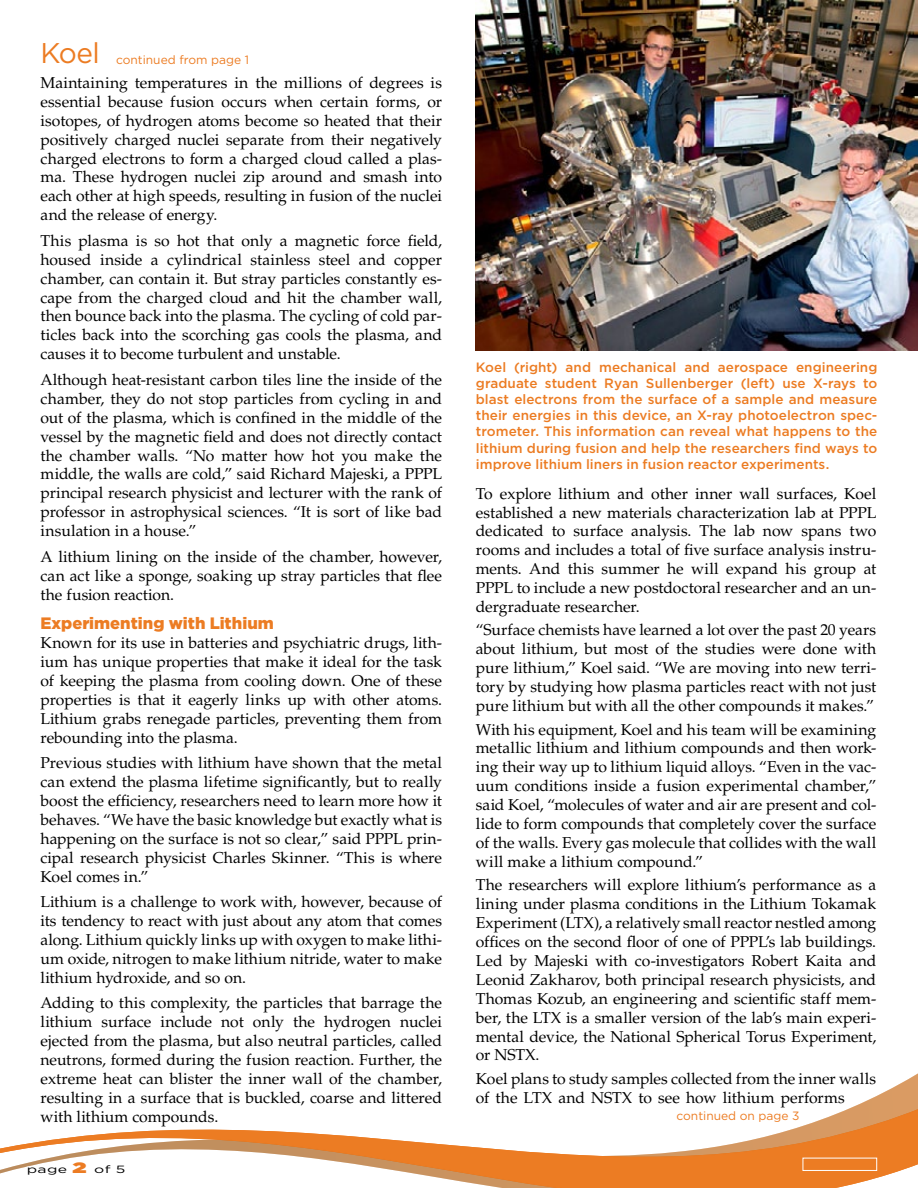
<style>
.page{position:relative;width:918px;height:1188px;background:#fff}
.page>*{position:absolute;margin:0;border:0;box-sizing:border-box;transform-origin:0 0}
.t1{font:28.5px "Gotham";color:#ec7c23}
.t2{font:900 16.5px "Gotham";color:#ec7c23}
.t3{font:15.75px/18.9px "Palatino LT Std";color:#000;text-align:justify}
.t4{font:500 13.5px/16.2px "Gotham";color:#ec7c23;text-align:justify}
.t5{font:12px "Gotham";color:#ec7c23}
.t6{font:10.5px "Gotham";letter-spacing:.02em;color:#000;scale:1.5 1}
.s1{font-weight:900;font-size:15px;color:#ec7c23}
</style>
<div class="page">
<svg style="left:0;top:1078px;width:918px;height:110px"></svg>
<img style="left:476px;top:0;width:442px;height:351px">
<div style="left:803px;top:1158px;width:74px;height:13px;border:1px solid #fff"></div>
<h1 class="t1" style="left:40px;top:35px;width:61px">Koel</h1>
<p class="t3" style="left:40px;top:73px;width:403px">Maintaining temperatures in the millions of degrees is essential because fusion occurs when certain forms, or isotopes, of hydrogen atoms become so heated that their positively charged nuclei separate from their negatively charged electrons to form a charged cloud called a plas&shy;ma. These hydrogen nuclei zip around and smash into each other at high speeds, resulting in fusion of the nuclei and the release of energy.</p>
<p class="t3" style="left:40px;top:231px;width:403px">This plasma is so hot that only a magnetic force field, housed inside a cylindrical stainless steel and copper chamber, can contain it. But stray particles constantly es&shy;cape from the charged cloud and hit the chamber wall, then bounce back into the plasma. The cycling of cold par&shy;ticles back into the scorching gas cools the plasma, and causes it to become turbulent and unstable.</p>
<p class="t3" style="left:40px;top:370px;width:403px">Although heat-resistant carbon tiles line the inside of the chamber, they do not stop particles from cycling in and out of the plasma, which is confined in the middle of the vessel by the magnetic field and does not directly contact the chamber walls. “No matter how hot you make the middle, the walls are cold,” said Richard Majeski, a PPPL principal research physicist and lecturer with the rank of professor in astrophysical sciences. “It is sort of like bad insulation in a house.”</p>
<p class="t3" style="left:40px;top:547px;width:403px">A lithium lining on the inside of the chamber, however, can act like a sponge, soaking up stray particles that flee the fusion reaction.</p>
<p class="t2" style="left:40px;top:612px;width:235px">Experimenting with Lithium</p>
<p class="t3" style="left:40px;top:633px;width:403px">Known for its use in batteries and psychiatric drugs, lith&shy;ium has unique properties that make it ideal for the task of keeping the plasma from cooling down. One of these properties is that it eagerly links up with other atoms.<br>Lithium grabs renegade particles, preventing them from rebounding into the plasma.</p>
<p class="t3" style="left:40px;top:754px;width:403px">Previous studies with lithium have shown that the metal can extend the plasma lifetime significantly, but to really boost the efficiency, researchers need to learn more how it behaves. “We have the basic knowledge but exactly what is happening on the surface is not so clear,” said PPPL prin&shy;cipal research physicist Charles Skinner. “This is where Koel comes in.”</p>
<p class="t3" style="left:40px;top:893px;width:403px">Lithium is a challenge to work with, however, because of its tendency to react with just about any atom that comes along. Lithium quickly links up with oxygen to make lithi&shy;um oxide, nitrogen to make lithium nitride, water to make lithium hydroxide, and so on.</p>
<p class="t3" style="left:40px;top:994px;width:403px">Adding to this complexity, the particles that barrage the lithium surface include not only the hydrogen nuclei ejected from the plasma, but also neutral particles, called neutrons, formed during the fusion reaction. Further, the extreme heat can blister the inner wall of the chamber, resulting in a surface that is buckled, coarse and littered with lithium compounds.</p>
<p class="t5" style="left:116px;top:52px;width:134px">continued from page 1</p>
<p class="t6" style="left:27px;top:1163px;width:67px">page <span class="s1">2</span> of 5</p>
<p class="t4" style="left:476px;top:359px;width:403px">Koel (right) and mechanical and aerospace engineering graduate student Ryan Sullenberger (left) use X-rays to blast electrons from the surface of a sample and measure their energies in this device, an X-ray photoelectron spec&shy;trometer. This information can reveal what happens to the lithium during fusion and help the researchers find ways to improve lithium liners in fusion reactor experiments.</p>
<p class="t3" style="left:476px;top:484px;width:402px">To explore lithium and other inner wall surfaces, Koel established a new materials characterization lab at PPPL dedicated to surface analysis. The lab now spans two rooms and includes a total of five surface analysis instru&shy;ments. And this summer he will expand his group at PPPL to include a new postdoctoral researcher and an un&shy;dergraduate researcher.</p>
<p class="t3" style="left:476px;top:621px;width:402px">“Surface chemists have learned a lot over the past 20 years about lithium, but most of the studies were done with pure lithium,” Koel said. “We are moving into new terri&shy;tory by studying how plasma particles react with not just pure lithium but with all the other compounds it makes.”</p>
<p class="t3" style="left:476px;top:720px;width:402px">With his equipment, Koel and his team will be examining metallic lithium and lithium compounds and then work&shy;ing their way up to lithium liquid alloys. “Even in the vac&shy;uum conditions inside a fusion experimental chamber,” said Koel, “molecules of water and air are present and col&shy;lide to form compounds that completely cover the surface of the walls. Every gas molecule that collides with the wall will make a lithium compound.”</p>
<p class="t3" style="left:476px;top:876px;width:402px">The researchers will explore lithium’s performance as a lining under plasma conditions in the Lithium Tokamak Experiment (LTX), a relatively small reactor nestled among offices on the second floor of one of PPPL’s lab buildings.<br>Led by Majeski with co-investigators Robert Kaita and Leonid Zakharov, both principal research physicists, and Thomas Kozub, an engineering and scientific staff mem&shy;ber, the LTX is a smaller version of the lab’s main experi&shy;mental device, the National Spherical Torus Experiment, or NSTX.</p>
<p class="t3" style="left:476px;top:1069px;width:402px">Koel plans to study samples collected from the inner walls of the LTX and NSTX to see how lithium performs</p>
<p class="t5" style="left:677px;top:1109px;width:124px">continued on page 3</p>
</div>
